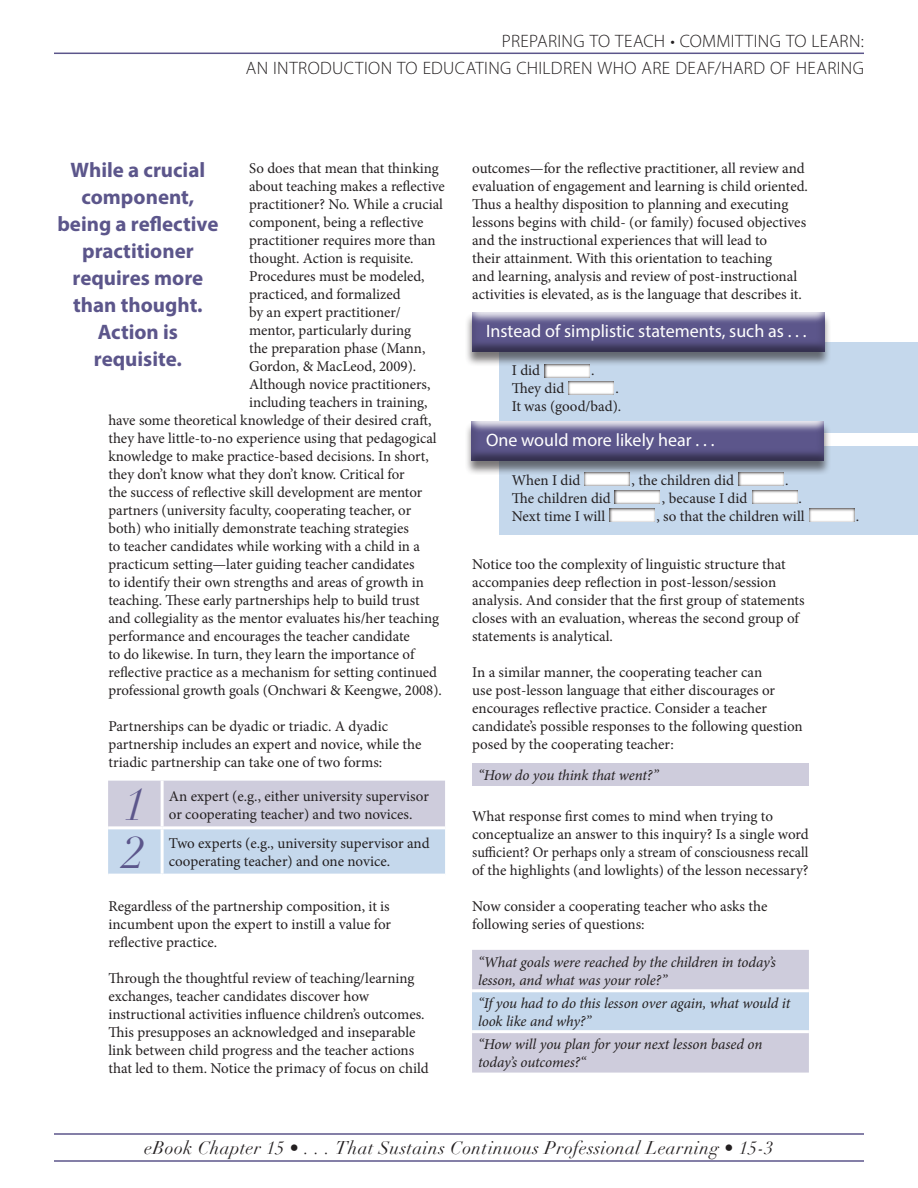
<style>
.page{position:relative;width:918px;height:1188px;background:#fff}
.page>*{position:absolute;margin:0;border:0;box-sizing:border-box;transform-origin:0 0}
.t1{font:italic 45px "Didot";color:#5c568b}
.t2{font:700 21px/27px "Myriad Pro";color:#5c568b;text-align:center}
.t3{font:300 18px/27px "Myriad Pro";letter-spacing:.02em;color:#231f20;text-align:right}
.t4{font:italic 18px "Didot";letter-spacing:.025em;color:#231f20}
.t5{font:18px "Myriad Pro";color:#fff}
.t6{font:15px/18px "Minion Pro";color:#231f20}
.t7{font:italic 15px/18px "Minion Pro";letter-spacing:-.01em;color:#231f20}
</style>
<div class="page">
<hr style="left:54px;top:1133px;width:810px;height:2px;background:#5c568b">
<hr style="left:54px;top:1160px;width:810px;height:2px;background:#5c568b">
<hr style="left:54px;top:53px;width:810px;height:1px;background:#5c568b">
<div style="left:499px;top:343px;width:419px;height:90px;background:#c5d8ec"></div>
<div style="left:499px;top:446px;width:419px;height:89px;background:#c5d8ec"></div>
<div style="left:465px;top:313px;width:366px;height:54px;background:#231f20;opacity:.6"></div>
<div style="left:472px;top:310px;width:352px;height:16px;background:linear-gradient(to right,#e3e2eb,#e2e1ea)"></div>
<div style="left:472px;top:313px;width:352px;height:39px;background:#231f20;opacity:.5"></div>
<div style="left:465px;top:421px;width:366px;height:54px;background:#231f20;opacity:.6"></div>
<svg style="left:470px;top:421px;width:354px;height:1px"></svg>
<div style="left:470px;top:422px;width:354px;height:39px;background:#231f20;opacity:.5"></div>
<svg style="left:108px;top:781px;width:337px;height:93px;background:#cad2e4"></svg>
<hr style="left:161px;top:781px;width:3px;height:45px;background:#fff">
<hr style="left:108px;top:826px;width:54px;height:3px;background:#fff">
<hr style="left:162px;top:826px;width:283px;height:3px;background:#fff">
<hr style="left:161px;top:829px;width:3px;height:45px;background:#fff">
<div style="left:472px;top:763px;width:337px;height:23px;background:#ceccdc"></div>
<svg style="left:544px;top:361px;width:48px;height:17px"></svg>
<svg style="left:568px;top:381px;width:46px;height:14px"></svg>
<svg style="left:583px;top:470px;width:48px;height:16px"></svg>
<svg style="left:609px;top:508px;width:46px;height:14px"></svg>
<svg style="left:614px;top:490px;width:46px;height:14px"></svg>
<svg style="left:738px;top:470px;width:48px;height:16px"></svg>
<svg style="left:809px;top:508px;width:46px;height:14px"></svg>
<svg style="left:752px;top:490px;width:46px;height:14px"></svg>
<div style="left:472px;top:950px;width:337px;height:123px;background:#ceccdc"></div>
<div style="left:472px;top:991px;width:337px;height:41px;background:#c5d8ec"></div>
<hr style="left:472px;top:989px;width:337px;height:3px;background:#fff">
<hr style="left:472px;top:1030px;width:337px;height:3px;background:#fff">
<p class="t3" style="left:246px;top:27px;width:620px">PREPARING TO TEACH • COMMITTING TO LEARN:<br>AN INTRODUCTION TO EDUCATING CHILDREN WHO ARE DEAF/HARD OF HEARING</p>
<p class="t6" style="left:249px;top:159px;width:191px">So does that mean that thinking</p>
<p class="t6" style="left:249px;top:177px;width:197px">about teaching makes a reflective</p>
<p class="t6" style="left:249px;top:195px;width:195px">practitioner? No. While a crucial</p>
<p class="t6" style="left:249px;top:213px;width:176px">component, being a reflective</p>
<p class="t6" style="left:249px;top:231px;width:188px">practitioner requires more than</p>
<p class="t6" style="left:249px;top:249px;width:166px">thought. Action is requisite.</p>
<p class="t6" style="left:249px;top:267px;width:177px">Procedures must be modeled,</p>
<p class="t6" style="left:249px;top:285px;width:153px">practiced, and formalized</p>
<p class="t6" style="left:249px;top:303px;width:153px">by an expert practitioner/</p>
<p class="t6" style="left:249px;top:321px;width:163px">mentor, particularly during</p>
<p class="t6" style="left:249px;top:339px;width:178px">the preparation phase (Mann,</p>
<p class="t6" style="left:249px;top:357px;width:169px">Gordon, &amp; MacLeod, 2009).</p>
<p class="t6" style="left:249px;top:375px;width:183px">Although novice practitioners,</p>
<p class="t6" style="left:249px;top:393px;width:180px">including teachers in training,</p>
<p class="t6" style="left:108px;top:411px;width:324px">have some theoretical knowledge of their desired craft,</p>
<p class="t6" style="left:108px;top:429px;width:330px">they have little-to-no experience using that pedagogical</p>
<p class="t6" style="left:108px;top:447px;width:322px">knowledge to make practice-based decisions. In short,</p>
<p class="t6" style="left:108px;top:465px;width:298px">they don’t know what they don’t know. Critical for</p>
<p class="t6" style="left:108px;top:483px;width:315px">the success of reflective skill development are mentor</p>
<p class="t6" style="left:108px;top:501px;width:304px">partners (university faculty, cooperating teacher, or</p>
<p class="t6" style="left:108px;top:519px;width:302px">both) who initially demonstrate teaching strategies</p>
<p class="t6" style="left:108px;top:537px;width:313px">to teacher candidates while working with a child in a</p>
<p class="t6" style="left:108px;top:555px;width:308px">practicum setting—later guiding teacher candidates</p>
<p class="t6" style="left:108px;top:573px;width:317px">to identify their own strengths and areas of growth in</p>
<p class="t6" style="left:108px;top:591px;width:313px">teaching. These early partnerships help to build trust</p>
<p class="t6" style="left:108px;top:609px;width:332px">and collegiality as the mentor evaluates his/her teaching</p>
<p class="t6" style="left:108px;top:627px;width:303px">performance and encourages the teacher candidate</p>
<p class="t6" style="left:108px;top:645px;width:307px">to do likewise. In turn, they learn the importance of</p>
<p class="t6" style="left:108px;top:663px;width:330px">reflective practice as a mechanism for setting continued</p>
<p class="t6" style="left:108px;top:681px;width:335px">professional growth goals (Onchwari &amp; Keengwe, 2008).</p>
<p class="t6" style="left:108px;top:717px;width:315px">Partnerships can be dyadic or triadic. A dyadic partnership includes an expert and novice, while the triadic partnership can take one of two forms:</p>
<h2 class="t2" style="left:57px;top:156px;width:163px">While a crucial component, being a reflective practitioner requires more than thought.<br>Action is requisite.</h2>
<h1 class="t1" style="left:124px;top:776px;width:23px">1</h1>
<p class="t6" style="left:169px;top:787px;width:262px">An expert (e.g., either university supervisor or cooperating teacher) and two novices.</p>
<h1 class="t1" style="left:124px;top:824px;width:23px">2</h1>
<p class="t6" style="left:169px;top:834px;width:262px">Two experts (e.g., university supervisor and cooperating teacher) and one novice.</p>
<p class="t6" style="left:108px;top:897px;width:284px;text-align:justify">Regardless of the partnership composition, it is incumbent upon the expert to instill a value for reflective practice.</p>
<p class="t6" style="left:108px;top:969px;width:322px">Through the thoughtful review of teaching/learning exchanges, teacher candidates discover how instructional activities influence children’s outcomes.<br>This presupposes an acknowledged and inseparable link between child progress and the teacher actions that led to them. Notice the primacy of focus on child</p>
<p class="t6" style="left:472px;top:159px;width:337px">outcomes—for the reflective practitioner, all review and evaluation of engagement and learning is child oriented.<br>Thus a healthy disposition to planning and executing lessons begins with child- (or family) focused objectives and the instructional experiences that will lead to<br>their attainment. With this orientation to teaching<br>and learning, analysis and review of post-instructional activities is elevated, as is the language that describes it.</p>
<p class="t5" style="left:486px;top:320px;width:322px">Instead of simplistic statements, such as . . .</p>
<p class="t6" style="left:512px;top:361px;width:30px">I did</p>
<p class="t6" style="left:591px;top:361px;width:5px">.</p>
<p class="t6" style="left:512px;top:379px;width:54px">They did</p>
<p class="t6" style="left:512px;top:379px;width:111px;text-align:right">.<br>It was (good/bad).</p>
<p class="t5" style="left:486px;top:429px;width:230px">One would more likely hear . . .</p>
<p class="t6" style="left:512px;top:471px;width:70px">When I did</p>
<p class="t6" style="left:632px;top:471px;width:104px">, the children did</p>
<p class="t6" style="left:785px;top:471px;width:5px">.</p>
<p class="t6" style="left:512px;top:489px;width:101px">The children did</p>
<p class="t6" style="left:662px;top:489px;width:87px">, because I did</p>
<p class="t6" style="left:798px;top:489px;width:5px">.</p>
<p class="t6" style="left:512px;top:507px;width:95px">Next time I will</p>
<p class="t6" style="left:656px;top:507px;width:150px">, so that the children will</p>
<p class="t6" style="left:856px;top:507px;width:5px">.</p>
<p class="t6" style="left:472px;top:555px;width:334px">Notice too the complexity of linguistic structure that accompanies deep reflection in post-lesson/session analysis. And consider that the first group of statements closes with an evaluation, whereas the second group of statements is analytical.</p>
<p class="t6" style="left:472px;top:663px;width:332px">In a similar manner, the cooperating teacher can<br>use post-lesson language that either discourages or encourages reflective practice. Consider a teacher candidate’s possible responses to the following question posed by the cooperating teacher:</p>
<p class="t7" style="left:478px;top:766px;width:182px">“How do you think that went?”</p>
<p class="t6" style="left:472px;top:807px;width:338px">What response first comes to mind when trying to conceptualize an answer to this inquiry? Is a single word sufficient? Or perhaps only a stream of consciousness recall of the highlights (and lowlights) of the lesson necessary?</p>
<p class="t6" style="left:472px;top:897px;width:297px">Now consider a cooperating teacher who asks the following series of questions:</p>
<p class="t7" style="left:478px;top:953px;width:299px">“What goals were reached by the children in today’s lesson, and what was your role?”</p>
<p class="t7" style="left:478px;top:994px;width:314px">“If you had to do this lesson over again, what would it look like and why?”</p>
<p class="t7" style="left:478px;top:1035px;width:286px">“How will you plan for your next lesson based on today’s outcomes?“</p>
<p class="t4" style="left:144px;top:1137px;width:631px">eBook Chapter 15 • . . . That Sustains Continuous Professional Learning • 15-3</p>
</div>
